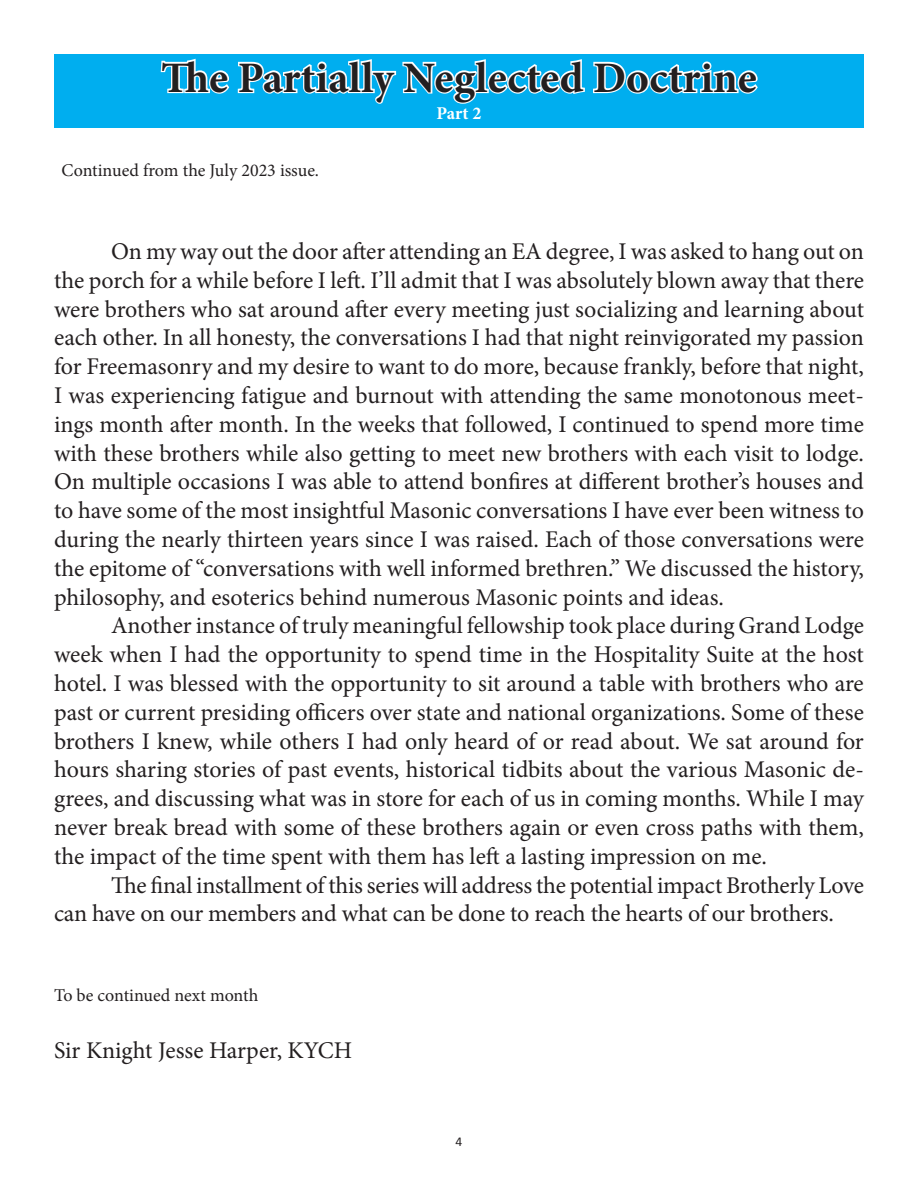
<style>
.page{position:relative;width:918px;height:1188px;background:#fff}
.page>*{position:absolute;margin:0;border:0;box-sizing:border-box;transform-origin:0 0}
.t1{font:700 43.5px "Minion Pro";letter-spacing:.005em;color:#231f20}
.t2{font:24px/28.8px "Minion Pro";letter-spacing:-.005em;color:#231f20;text-align:justify}
.t3{font:18px "Minion Pro";color:#231f20}
.t4{font:700 18px "Minion Pro";color:#fff}
.t5{font:13.5px "Calibri";color:#231f20}
</style>
<div class="page">
<div style="left:54px;top:54px;width:810px;height:74px;background:#00aeef"></div>
<svg style="left:160px;top:58px;width:598px;height:46px"></svg>
<p class="t1" style="left:161px;top:47px;width:597px">The Partially Neglected Doctrine</p>
<p class="t4" style="left:436px;top:101px;width:47px">Part 2</p>
<p class="t3" style="left:62px;top:159px;width:259px">Continued from the July 2023 issue.</p>
<p class="t2" style="left:54px;top:237px;width:812px;text-indent:57px">On my way out the door after attending an EA degree, I was asked to hang out on the porch for a while before I left. I’ll admit that I was absolutely blown away that there were brothers who sat around after every meeting just socializing and learning about each other. In all honesty, the conversations I had that night reinvigorated my passion for Freemasonry and my desire to want to do more, because frankly, before that night, I was experiencing fatigue and burnout with attending the same monotonous meet&shy;ings month after month. In the weeks that followed, I continued to spend more time with these brothers while also getting to meet new brothers with each visit to lodge.<br>On multiple occasions I was able to attend bonfires at different brother’s houses and to have some of the most insightful Masonic conversations I have ever been witness to during the nearly thirteen years since I was raised. Each of those conversations were the epitome of “conversations with well informed brethren.” We discussed the history, philosophy, and esoterics behind numerous Masonic points and ideas.</p>
<p class="t2" style="left:54px;top:611px;width:812px;text-indent:57px">Another instance of truly meaningful fellowship took place during Grand Lodge week when I had the opportunity to spend time in the Hospitality Suite at the host hotel. I was blessed with the opportunity to sit around a table with brothers who are past or current presiding officers over state and national organizations. Some of these brothers I knew, while others I had only heard of or read about. We sat around for hours sharing stories of past events, historical tidbits about the various Masonic de&shy;grees, and discussing what was in store for each of us in coming months. While I may never break bread with some of these brothers again or even cross paths with them, the impact of the time spent with them has left a lasting impression on me.</p>
<p class="t2" style="left:54px;top:871px;width:811px;text-indent:57px">The final installment of this series will address the potential impact Brotherly Love can have on our members and what can be done to reach the hearts of our brothers.</p>
<p class="t3" style="left:54px;top:983px;width:206px">To be continued next month</p>
<p class="t2" style="left:54px;top:1036px;width:300px">Sir Knight Jesse Harper, KYCH</p>
<p class="t5" style="left:456px;top:1133px;width:8px">4</p>
</div>
